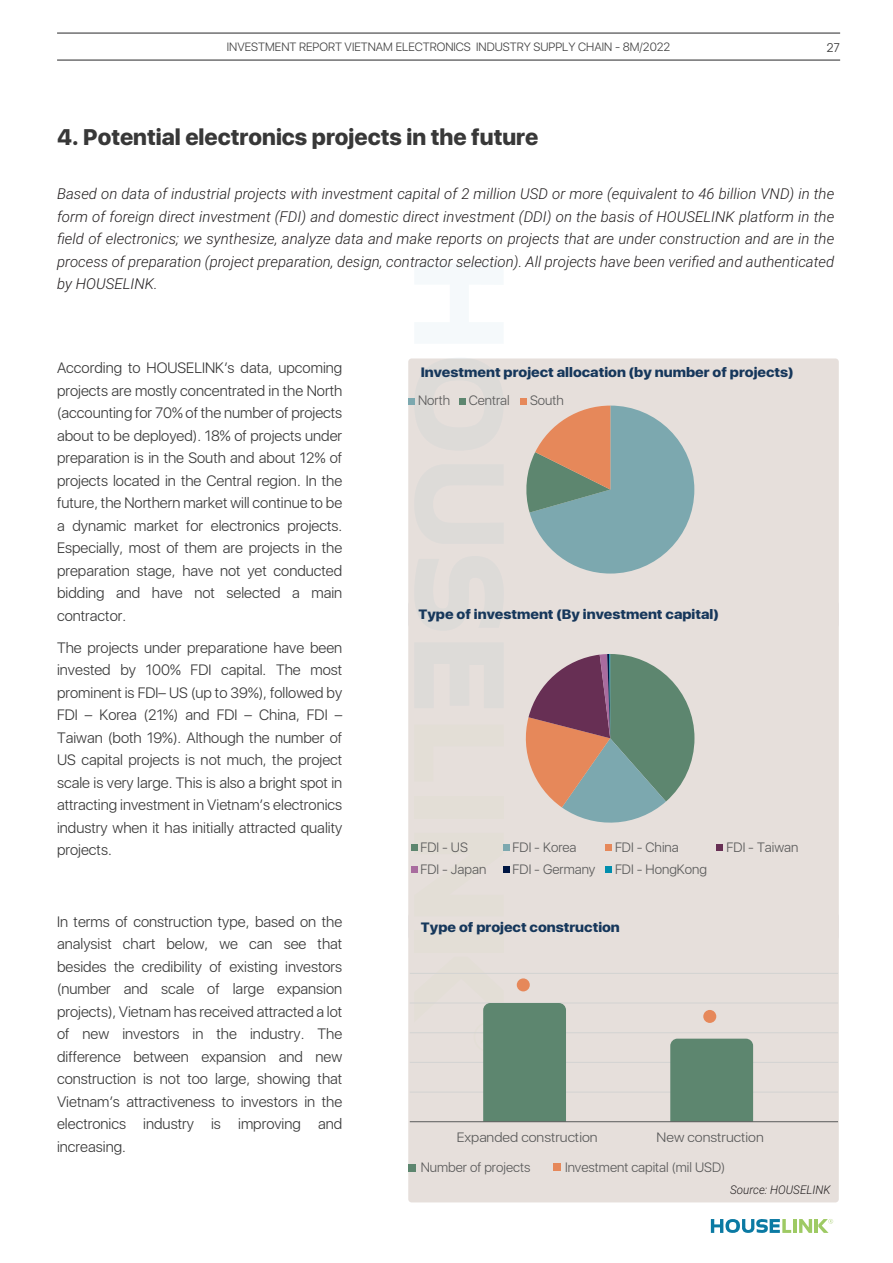
<style>
.page{position:relative;width:893px;height:1263px;background:#fff}
.page>*{position:absolute;margin:0;border:0;box-sizing:border-box;transform-origin:0 0}
.t1{font:800 22.5px "SFUI Display";color:#383838}
.t2{font:300 15px/22.5px "SFUI Display";color:#383838;text-align:justify}
.t3{font:italic 300 15px/22.5px "Roboto";color:#231f20;text-align:justify}
.t4{font:300 13.5px "SFUI Display";color:#595959}
.t5{font:800 13.5px "SFUI Display";color:#16375b;scale:1.08 1}
.t6{font:300 13.5px "SFUI Display";color:#595959;scale:1.07 1}
.t7{font:300 12px "SFUI Display";color:#414141}
.t8{font:italic 300 12px "Roboto";color:#231f20}
.t9{font:12px "UTM Avo";color:#414141}
</style>
<div class="page">
<div style="left:408px;top:358px;width:431px;height:844px;background:#e6dfdb;border-radius:3px"></div>
<svg style="left:711px;top:1219px;width:80px;height:14px"></svg>
<hr style="left:793px;top:1219px;width:4px;height:14px;background:#9eca64">
<svg style="left:799px;top:1219px;width:13px;height:14px"></svg>
<hr style="left:814px;top:1219px;width:4px;height:14px;background:#9eca64">
<svg style="left:818px;top:1219px;width:15px;height:14px"></svg>
<svg style="left:414px;top:358px;width:90px;height:1px"></svg>
<div style="left:414px;top:797px;width:90px;height:22px;background:#e3ded6"></div>
<div style="left:414px;top:930px;width:90px;height:23px;background:#e3ded6"></div>
<hr style="left:57px;top:33px;width:783px;height:1px;background:#404041">
<hr style="left:57px;top:60px;width:783px;height:1px;background:#404041">
<svg style="left:526px;top:406px;width:168px;height:167px"></svg>
<div style="left:409px;top:398px;width:6px;height:7px;background:#7ca8af"></div>
<div style="left:459px;top:398px;width:7px;height:7px;background:#5d866f"></div>
<div style="left:521px;top:398px;width:6px;height:7px;background:#e6885a"></div>
<svg style="left:525px;top:654px;width:169px;height:169px"></svg>
<div style="left:411px;top:844px;width:6px;height:7px;background:#5d866f"></div>
<div style="left:503px;top:844px;width:6px;height:7px;background:#7ca8af"></div>
<div style="left:605px;top:844px;width:6px;height:7px;background:#e6885a"></div>
<div style="left:716px;top:844px;width:7px;height:7px;background:#672f54"></div>
<div style="left:411px;top:866px;width:6px;height:7px;background:#a96c9f"></div>
<div style="left:503px;top:866px;width:6px;height:7px;background:#001643"></div>
<div style="left:605px;top:866px;width:6px;height:7px;background:#008ead"></div>
<hr style="left:410px;top:973px;width:428px;height:1px;background:#d3d3d2">
<hr style="left:410px;top:1003px;width:428px;height:1px;background:#d3d3d2">
<hr style="left:410px;top:1032px;width:428px;height:1px;background:#d3d3d2">
<hr style="left:410px;top:1062px;width:428px;height:1px;background:#d3d3d2">
<hr style="left:410px;top:1092px;width:428px;height:1px;background:#d3d3d2">
<svg style="left:414px;top:981px;width:339px;height:140px"></svg>
<hr style="left:410px;top:1121px;width:428px;height:1px;background:#595a5a">
<div style="left:409px;top:1164px;width:7px;height:7px;background:#5d866f"></div>
<div style="left:553px;top:1164px;width:8px;height:7px;background:#e6885a"></div>
<div style="left:703px;top:1010px;width:13px;height:13px;background:#e6885a;border-radius:50%"></div>
<div style="left:517px;top:978px;width:13px;height:13px;background:#e6885a;border-radius:50%"></div>
<p class="t7" style="left:227px;top:39px;width:445px">INVESTMENT REPORT VIETNAM ELECTRONICS INDUSTRY SUPPLY CHAIN - 8M/2022</p>
<h1 class="t1" style="left:57px;top:124px;width:483px">4. Potential electronics projects in the future</h1>
<p class="t9" style="left:827px;top:38px;width:15px">27</p>
<p class="t3" style="left:57px;top:182px;width:779px">Based on data of industrial projects with investment capital of 2 million USD or more (equivalent to 46 billion VND) in the form of foreign direct investment (FDI) and domestic direct investment (DDI) on the basis of HOUSELINK platform in the field of electronics; we synthesize, analyze data and make reports on projects that are under construction and are in the process of preparation (project preparation, design, contractor selection). All projects have been verified and authenticated by HOUSELINK.</p>
<p class="t2" style="left:57px;top:357px;width:287px">According to HOUSELINK’s data, upcoming projects are mostly concentrated in the North (accounting for 70% of the number of projects about to be deployed). 18% of projects under preparation is in the South and about 12% of projects located in the Central region. In the future, the Northern market will continue to be a dynamic market for electronics projects.<br>Especially, most of them are projects in the preparation stage, have not yet conducted bidding and have not selected a main contractor.</p>
<p class="t2" style="left:57px;top:637px;width:287px">The projects under preparatione have been invested by 100% FDI capital. The most prominent is FDI– US (up to 39%), followed by FDI – Korea (21%) and FDI – China, FDI – Taiwan (both 19%). Although the number of US capital projects is not much, the project scale is very large. This is also a bright spot in attracting investment in Vietnam’s electronics industry when it has initially attracted quality projects.</p>
<p class="t2" style="left:57px;top:911px;width:287px">In terms of construction type, based on the analysist chart below, we can see that besides the credibility of existing investors (number and scale of large expansion projects), Vietnam has received attracted a lot of new investors in the industry. The difference between expansion and new construction is not too large, showing that Vietnam’s attractiveness to investors in the electronics industry is improving and increasing.</p>
<p class="t5" style="left:421px;top:364px;width:347px">Investment project allocation (by number of projects)</p>
<p class="t4" style="left:418px;top:391px;width:33px">North</p>
<p class="t4" style="left:469px;top:391px;width:42px">Central</p>
<p class="t4" style="left:530px;top:391px;width:35px">South</p>
<p class="t5" style="left:418px;top:606px;width:280px">Type of investment (By investment capital)</p>
<p class="t4" style="left:420px;top:838px;width:49px">FDI - US</p>
<p class="t4" style="left:512px;top:838px;width:66px">FDI - Korea</p>
<p class="t4" style="left:615px;top:838px;width:65px">FDI - China</p>
<p class="t4" style="left:727px;top:838px;width:73px">FDI - Taiwan</p>
<p class="t4" style="left:420px;top:860px;width:67px">FDI - Japan</p>
<p class="t4" style="left:512px;top:860px;width:84px">FDI - Germany</p>
<p class="t4" style="left:615px;top:860px;width:94px">FDI - HongKong</p>
<p class="t5" style="left:421px;top:920px;width:186px">Type of project construction</p>
<p class="t6" style="left:457px;top:1128px;width:133px">Expanded construction</p>
<p class="t6" style="left:657px;top:1128px;width:102px">New construction</p>
<p class="t4" style="left:421px;top:1158px;width:111px">Number of projects</p>
<p class="t4" style="left:565px;top:1158px;width:162px">Investment capital (mil USD)</p>
<p class="t8" style="left:730px;top:1181px;width:102px">Source: HOUSELINK</p>
</div>
